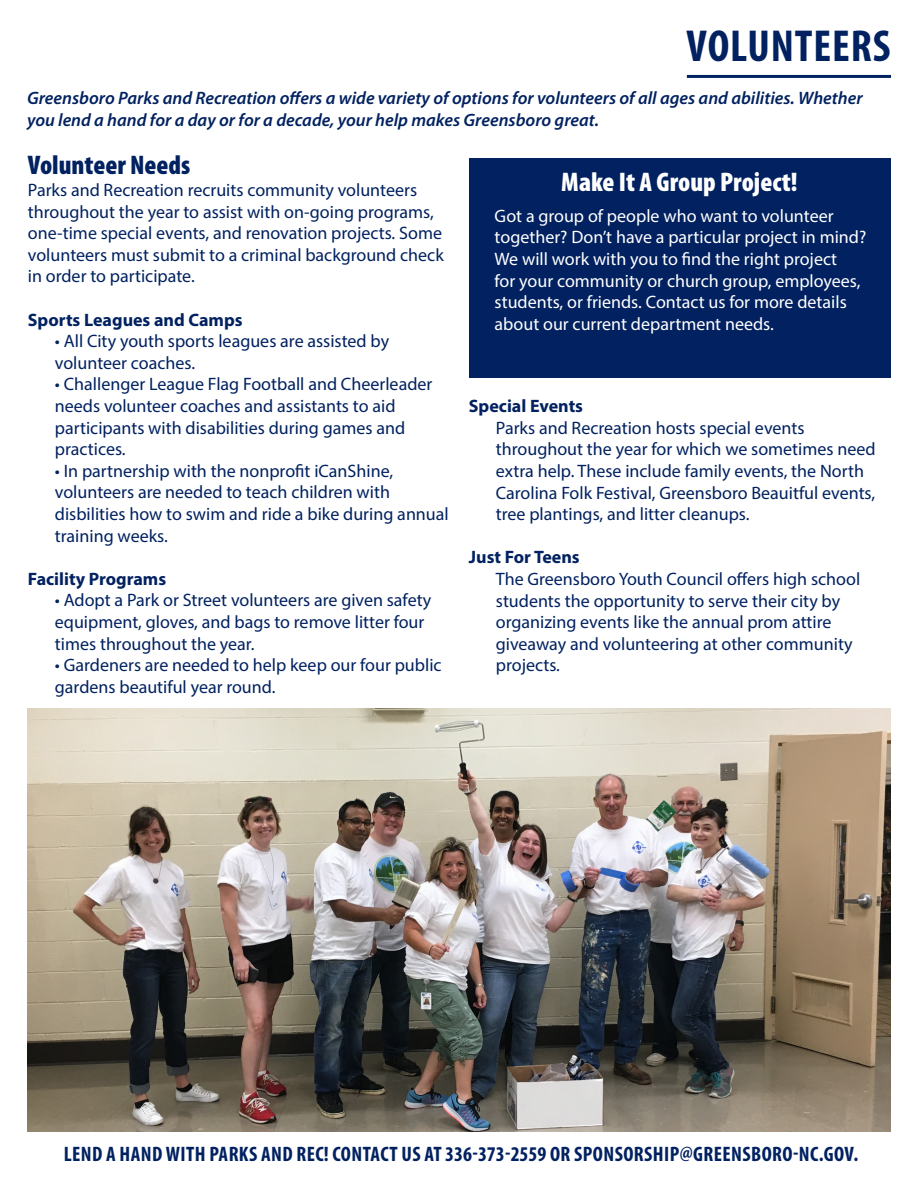
<style>
.page{position:relative;width:918px;height:1188px;background:#fff}
.page>*{position:absolute;margin:0;border:0;box-sizing:border-box;transform-origin:0 0}
.t1{font:700 condensed 45px "Myriad Pro";letter-spacing:.02em;color:#012160}
.t2{font:900 condensed 27px "Myriad Pro";color:#fff}
.t3{font:900 condensed 27px "Myriad Pro";color:#012160}
.t4{font:700 condensed 21px "Myriad Pro";letter-spacing:.02em;color:#012160}
.t5{font:18px/21.6px "Myriad Pro";color:#012160}
.t6{font:18px/21.6px "Myriad Pro";color:#fff}
.t7{font:italic 600 18px/21.6px "Myriad Pro";color:#012160}
.t8{font:700 18px "Myriad Pro";color:#012160}
</style>
<div class="page">
<hr style="left:687px;top:75px;width:204px;height:3px;background:#012160">
<div style="left:470px;top:158px;width:421px;height:220px;background:#012160"></div>
<img style="left:27px;top:708px;width:864px;height:424px">
<p class="t1" style="left:687px;top:18px;width:206px">VOLUNTEERS</p>
<p class="t7" style="left:27px;top:87px;width:837px">Greensboro Parks and Recreation offers a wide variety of options for volunteers of all ages and abilities. Whether you lend a hand for a day or for a decade, your help makes Greensboro great.</p>
<p class="t3" style="left:28px;top:148px;width:164px">Volunteer Needs</p>
<p class="t5" style="left:28px;top:179px;width:417px">Parks and Recreation recruits community volunteers throughout the year to assist with on-going programs, one-time special events, and renovation projects. Some volunteers must submit to a criminal background check in order to participate.</p>
<p class="t8" style="left:28px;top:308px;width:216px">Sports Leagues and Camps</p>
<p class="t5" style="left:55px;top:330px;width:336px">• All City youth sports leagues are assisted by volunteer coaches.</p>
<p class="t5" style="left:55px;top:373px;width:379px">• Challenger League Flag Football and Cheerleader needs volunteer coaches and assistants to aid participants with disabilities during games and practices.</p>
<p class="t5" style="left:55px;top:460px;width:395px">• In partnership with the nonprofit iCanShine, volunteers are needed to teach children with disbilities how to swim and ride a bike during annual training weeks.</p>
<p class="t8" style="left:28px;top:567px;width:140px">Facility Programs</p>
<p class="t5" style="left:55px;top:589px;width:378px">• Adopt a Park or Street volunteers are given safety equipment, gloves, and bags to remove litter four times throughout the year.</p>
<p class="t5" style="left:55px;top:654px;width:388px">• Gardeners are needed to help keep our four public gardens beautiful year round.</p>
<p class="t2" style="left:561px;top:164px;width:238px">Make It A Group Project!</p>
<p class="t6" style="left:495px;top:205px;width:373px">Got a group of people who want to volunteer together? Don’t have a particular project in mind?<br>We will work with you to find the right project<br>for your community or church group, employees, students, or friends. Contact us for more details about our current department needs.</p>
<p class="t8" style="left:469px;top:394px;width:116px">Special Events</p>
<p class="t5" style="left:496px;top:417px;width:381px">Parks and Recreation hosts special events throughout the year for which we sometimes need extra help. These include family events, the North Carolina Folk Festival, Greensboro Beauitful events, tree plantings, and litter cleanups.</p>
<p class="t8" style="left:469px;top:546px;width:112px">Just For Teens</p>
<p class="t5" style="left:496px;top:568px;width:366px">The Greensboro Youth Council offers high school students the opportunity to serve their city by organizing events like the annual prom attire giveaway and volunteering at other community projects.</p>
<p class="t4" style="left:64px;top:1141px;width:796px">LEND A HAND WITH PARKS AND REC! CONTACT US AT 336-373-2559 OR SPONSORSHIP@GREENSBORO-NC.GOV.</p>
</div>
